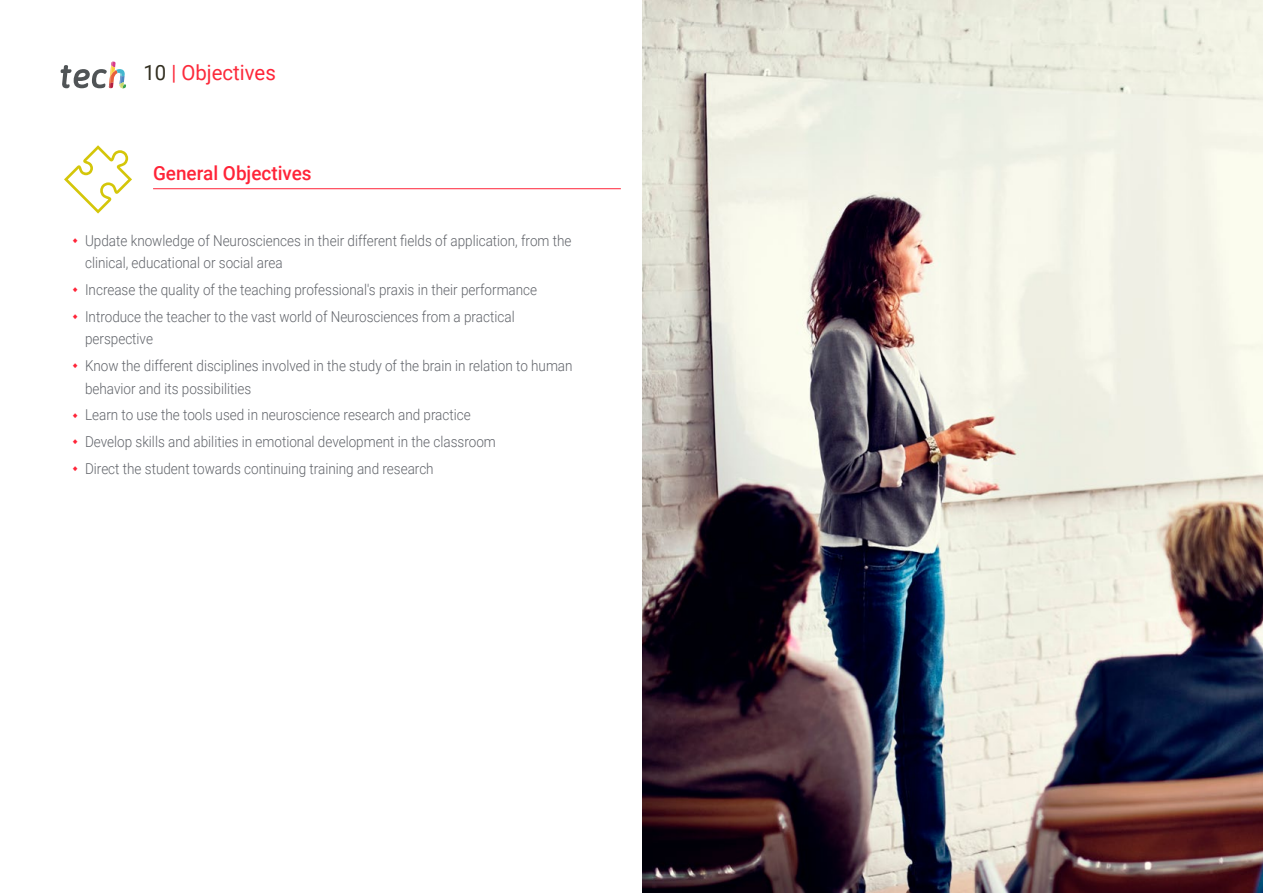
<style>
.page{position:relative;width:1263px;height:893px;background:#fff}
.page>*{position:absolute;margin:0;border:0;box-sizing:border-box;transform-origin:0 0}
.t1{font:21px "Roboto";color:#fc2a3b}
.t2{font:500 19.5px "Roboto";color:#ff2438}
.t3{font:300 15px/26.7px "Roboto";color:#61646a;scale:.9 1}
.s1{color:#312e20}
.s2{color:#ff2438}
</style>
<div class="page">
<hr style="left:153px;top:188px;width:468px;height:1px;background:#ff2438">
<svg style="left:64px;top:145px;width:68px;height:69px"></svg>
<img style="left:642px;top:0;width:621px;height:893px">
<svg style="left:61px;top:62px;width:65px;height:27px"></svg>
<h1 class="t1" style="left:144px;top:57px;width:134px"><span class="s1">10</span> | Objectiv<span class="s2">es</span></h1>
<h2 class="t2" style="left:153px;top:160px;width:160px">General Objectives</h2>
<p class="t3" style="left:85px;top:229px;width:542px;line-height:22.5px">Update knowledge of Neurosciences in their different fields of application, from the clinical, educational or social area</p>
<p class="t3" style="left:85px;top:276px;width:504px">Increase the quality of the teaching professional's praxis in their performance<br>Introduce the teacher to the vast world of Neurosciences from a practical</p>
<p class="t3" style="left:85px;top:325px;width:543px">perspective<br>Know the different disciplines involved in the study of the brain in relation to human</p>
<p class="t3" style="left:85px;top:374px;width:458px">behavior and its possibilities<br>Learn to use the tools used in neuroscience research and practice Develop skills and abilities in emotional development in the classroom Direct the student towards continuing training and research</p>
</div>
